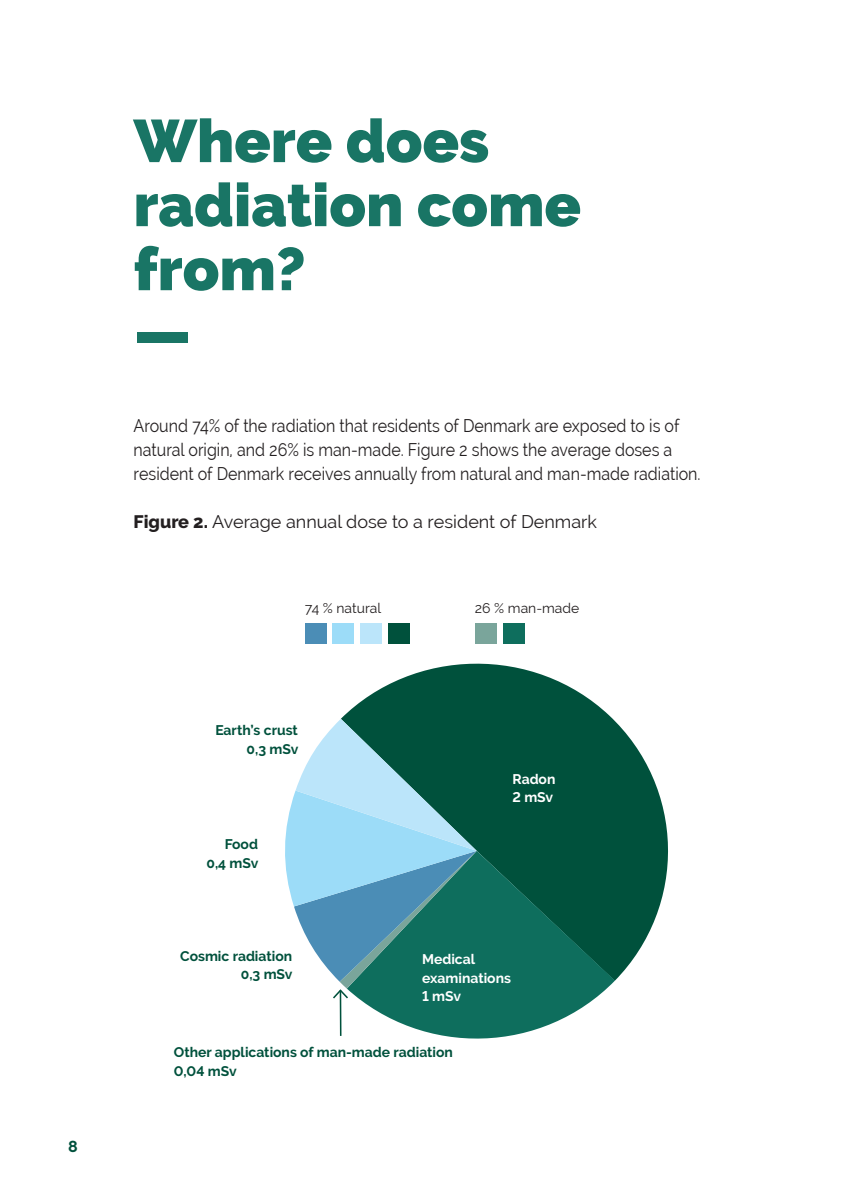
<style>
.page{position:relative;width:842px;height:1191px;background:#fff}
.page>*{position:absolute;margin:0;border:0;box-sizing:border-box;transform-origin:0 0}
.t1{font:900 60px/64px "Raleway";color:#197565}
.t2{font:18px/24px "Raleway";color:#231f20;scale:.89 1}
.t3{font:18px "Raleway";color:#231f20}
.t4{font:700 16px "Raleway";color:#00513c}
.t5{font:700 14px/18.6px "Raleway";color:#00513c;text-align:right}
.t6{font:700 14px/18.6px "Raleway";color:#fff}
.t7{font:14px "Raleway";color:#231f20}
.s1{font-weight:800}
</style>
<div class="page">
<svg style="left:341px;top:663px;width:327px;height:317px;fill:#00513c"></svg>
<svg style="left:361px;top:851px;width:254px;height:188px;background:#297868"></svg>
<div style="left:476px;top:622px;width:21px;height:21px;background:#7aa59b"></div>
<div style="left:504px;top:622px;width:21px;height:21px;background:#0e6e5d"></div>
<div style="left:305px;top:622px;width:21px;height:21px;background:#4b8db6"></div>
<div style="left:333px;top:622px;width:21px;height:21px;background:#9cdcf8"></div>
<div style="left:360px;top:622px;width:22px;height:21px;background:#bbe5fa"></div>
<div style="left:388px;top:622px;width:21px;height:21px;background:#00513c"></div>
<hr style="left:340px;top:990px;width:1px;height:46px;background:#00513c">
<svg style="left:285px;top:719px;width:192px;height:281px;background:#68a7b0"></svg>
<p class="t4" style="left:68px;top:1137px;width:11px">8</p>
<h1 class="t1" style="left:134px;top:109px;width:449px">Where does radiation come from?<br>—</h1>
<p class="t2" style="left:134px;top:414px;width:639px">Around 74% of the radiation that residents of Denmark are exposed to is of natural origin, and 26% is man-made. Figure 2 shows the average doses a resident of Denmark receives annually from natural and man-made radiation.</p>
<p class="t3" style="left:134px;top:511px;width:465px"><span class="s1">Figure 2.</span> Average annual dose to a resident of Denmark</p>
<p class="t7" style="left:305px;top:600px;width:78px">74 % natural</p>
<p class="t7" style="left:475px;top:600px;width:106px">26 % man-made</p>
<p class="t5" style="left:215px;top:721px;width:84px">Earth’s crust<br>0,3 mSv</p>
<p class="t5" style="left:206px;top:835px;width:53px">Food<br>0,4 mSv</p>
<p class="t5" style="left:180px;top:946px;width:114px">Cosmic radiation<br>0,3 mSv</p>
<p class="t6" style="left:512px;top:769px;width:44px">Radon<br>2 mSv</p>
<p class="t6" style="left:422px;top:950px;width:90px">Medical examinations<br>1 mSv</p>
<p class="t5" style="left:174px;top:1043px;width:281px;text-align:left">Other applications of man-made radiation<br>0,04 mSv</p>
</div>
